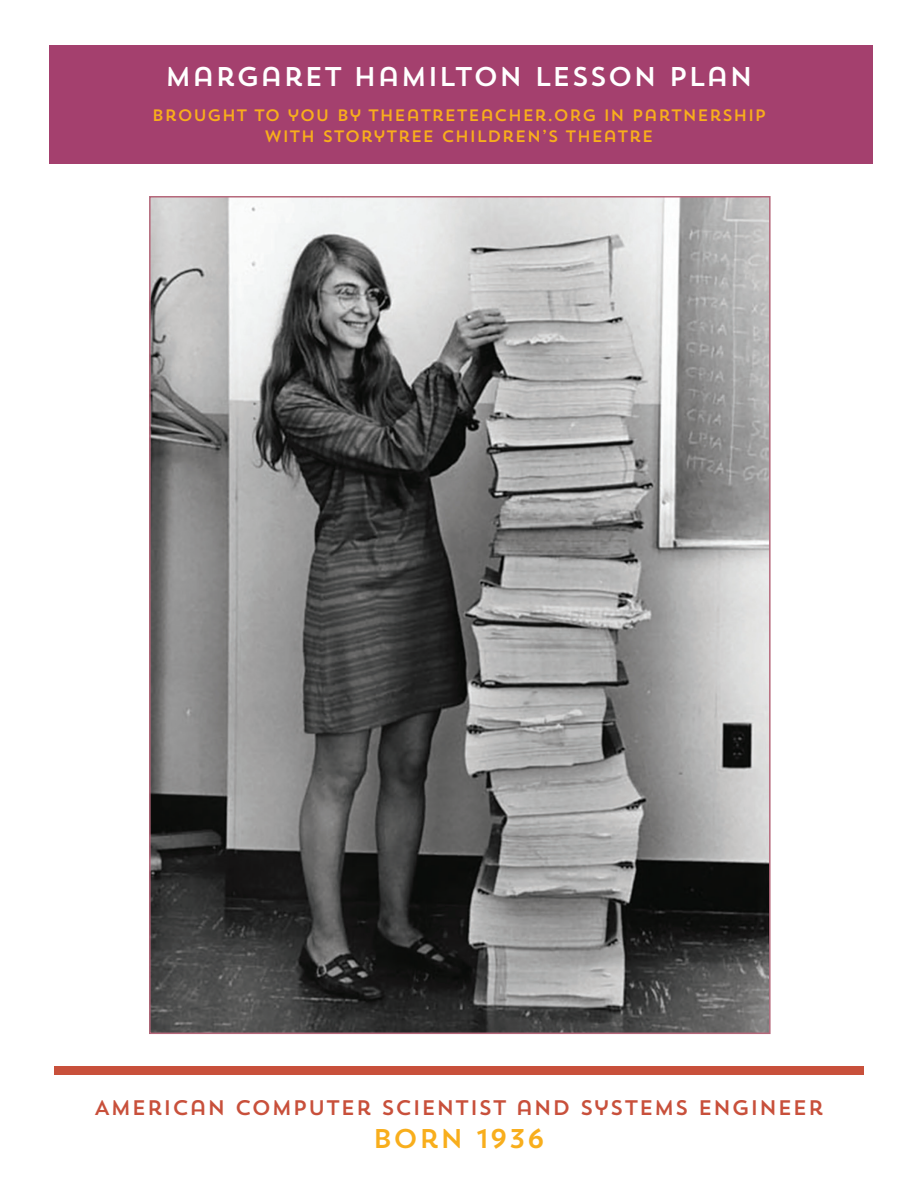
<style>
.page{position:relative;width:918px;height:1188px;background:#fff}
.page>*{position:absolute;margin:0;border:0;box-sizing:border-box;transform-origin:0 0}
.t1{font:27px "Trend Sans One";color:#fff}
.t2{font:27px "Trend Sans One";color:#f8ae1c}
.t3{font:21px "Trend Sans One";color:#c8503b}
.t4{font:16.5px "Trend Sans One";color:#f8ae1c}
</style>
<div class="page">
<div style="left:50px;top:45px;width:823px;height:119px;background:#a4406e"></div>
<img style="left:152px;top:199px;width:616px;height:832px">
<div style="left:54px;top:1067px;width:810px;height:8px;background:#c8503b"></div>
<p class="t1" style="left:165px;top:60px;width:590px">MARGARET HAMILTON LESSON PLAN</p>
<p class="t4" style="left:152px;top:104px;width:616px">BROUGHT TO YOU BY THEATRETEACHER.ORG IN PARTNERSHIP</p>
<p class="t4" style="left:264px;top:125px;width:391px">WITH STORYTREE CHILDREN’S THEATRE</p>
<p class="t3" style="left:94px;top:1094px;width:732px">AMERICAN COMPUTER SCIENTIST AND SYSTEMS ENGINEER</p>
<p class="t2" style="left:373px;top:1121px;width:174px">BORN 1936</p>
</div>
